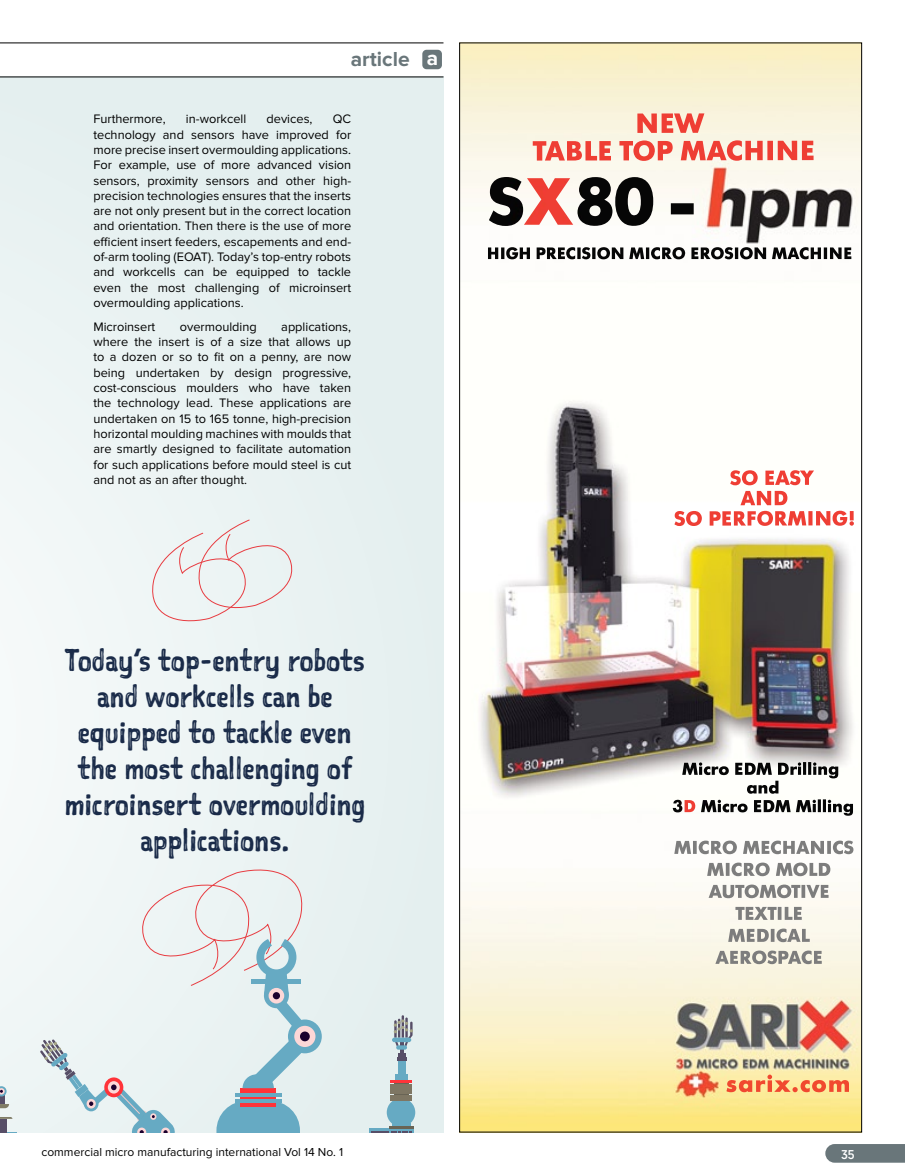
<style>
.page{position:relative;width:905px;height:1175px;background:#fff}
.page>*{position:absolute;margin:0;border:0;box-sizing:border-box;transform-origin:0 0}
.t1{font:30px/36px "Sketchnote Square";letter-spacing:-.005em;color:#1a2b49;text-align:center}
.t2{font:700 21px "Proxima Nova";color:#69767a}
.t3{font:12.75px/15.3px "Proxima Nova";color:#000;text-align:justify}
.t4{font:12.75px "Geomanist";color:#fff}
.t5{font:12px "Proxima Nova";color:#000}
.s1{color:#fff}
</style>
<div class="page">
<svg style="left:825px;top:1144px;width:79px;height:18px"></svg>
<div style="left:0;top:77px;width:443px;height:1055px;background:#e8f1f1"></div>
<div style="left:422px;top:50px;width:20px;height:19px;background:#69767a;border-radius:4px"></div>
<hr style="left:0;top:43px;width:443px;height:1px;background:#000">
<hr style="left:0;top:77px;width:443px;height:1px;background:#000">
<img style="left:461px;top:45px;width:399px;height:1085px">
<svg style="left:152px;top:519px;width:141px;height:103px"></svg>
<div style="left:288px;top:1019px;width:34px;height:34px;background:#66aac3;border-radius:50%"></div>
<div style="left:0;top:1094px;width:5px;height:10px;background:#574e67"></div>
<svg style="left:0;top:1126px;width:17px;height:7px"></svg>
<svg style="left:0;top:1086px;width:7px;height:10px"></svg>
<svg style="left:0;top:1104px;width:9px;height:4px"></svg>
<div style="left:0;top:1118px;width:6px;height:14px;background:#574e67"></div>
<svg style="left:0;top:1117px;width:12px;height:1px"></svg>
<svg style="left:40px;top:864px;width:277px;height:268px"></svg>
<div style="left:395px;top:1074px;width:13px;height:6px;background:#66aac3"></div>
<div style="left:392px;top:1037px;width:19px;height:5px;background:#66aac3;border-radius:2px"></div>
<svg style="left:394px;top:1015px;width:19px;height:58px"></svg>
<svg style="left:369px;top:1128px;width:44px;height:4px"></svg>
<svg style="left:371px;top:1131px;width:41px;height:1px"></svg>
<div style="left:387px;top:1098px;width:28px;height:28px;background:#66aac3;border-radius:50%"></div>
<hr style="left:392px;top:1123px;width:18px;height:3px;background:#66aac3">
<hr style="left:388px;top:1126px;width:25px;height:2px;background:#696455">
<div style="left:394px;top:1083px;width:14px;height:18px;background:#696455"></div>
<hr style="left:390px;top:1080px;width:22px;height:3px;background:#ff3339">
<svg style="left:390px;top:1084px;width:22px;height:19px"></svg>
<h2 class="t2" style="left:351px;top:49px;width:89px">article <span class="s1">a</span></h2>
<p class="t3" style="left:93px;top:112px;width:259px;text-indent:239px">QC technology and sensors have improved for more precise insert overmoulding applications.<br>For example, use of more advanced vision sensors, proximity sensors and other high&shy;precision technologies ensures that the inserts are not only present but in the correct location and orientation. Then there is the use of more efficient insert feeders, escapements and end&shy;of-arm tooling (EOAT). Today’s top-entry robots and workcells can be equipped to tackle even the most challenging of microinsert overmoulding applications.</p>
<p class="t3" style="left:93px;top:319px;width:63px">Microinsert</p>
<p class="t3" style="left:180px;top:319px;width:78px">overmoulding</p>
<p class="t3" style="left:93px;top:112px;width:74px">Furthermore,</p>
<p class="t3" style="left:186px;top:112px;width:62px">in-workcell</p>
<p class="t3" style="left:266px;top:112px;width:47px">devices,</p>
<p class="t3" style="left:93px;top:319px;width:259px;text-indent:188px">applications, where the insert is of a size that allows up to a dozen or so to fit on a penny, are now being undertaken by design progressive, cost-conscious moulders who have taken the technology lead. These applications are undertaken on 15 to 165 tonne, high-precision horizontal moulding machines with moulds that are smartly designed to facilitate automation for such applications before mould steel is cut and not as an after thought.</p>
<h1 class="t1" style="left:64px;top:641px;width:302px">Today’s top-entry robots and workcells can be equipped to tackle even the most challenging of microinsert overmoulding applications.</h1>
<p class="t5" style="left:41px;top:1144px;width:303px">commercial micro manufacturing international Vol 14 No. 1</p>
<p class="t4" style="left:841px;top:1145px;width:15px">35</p>
</div>
